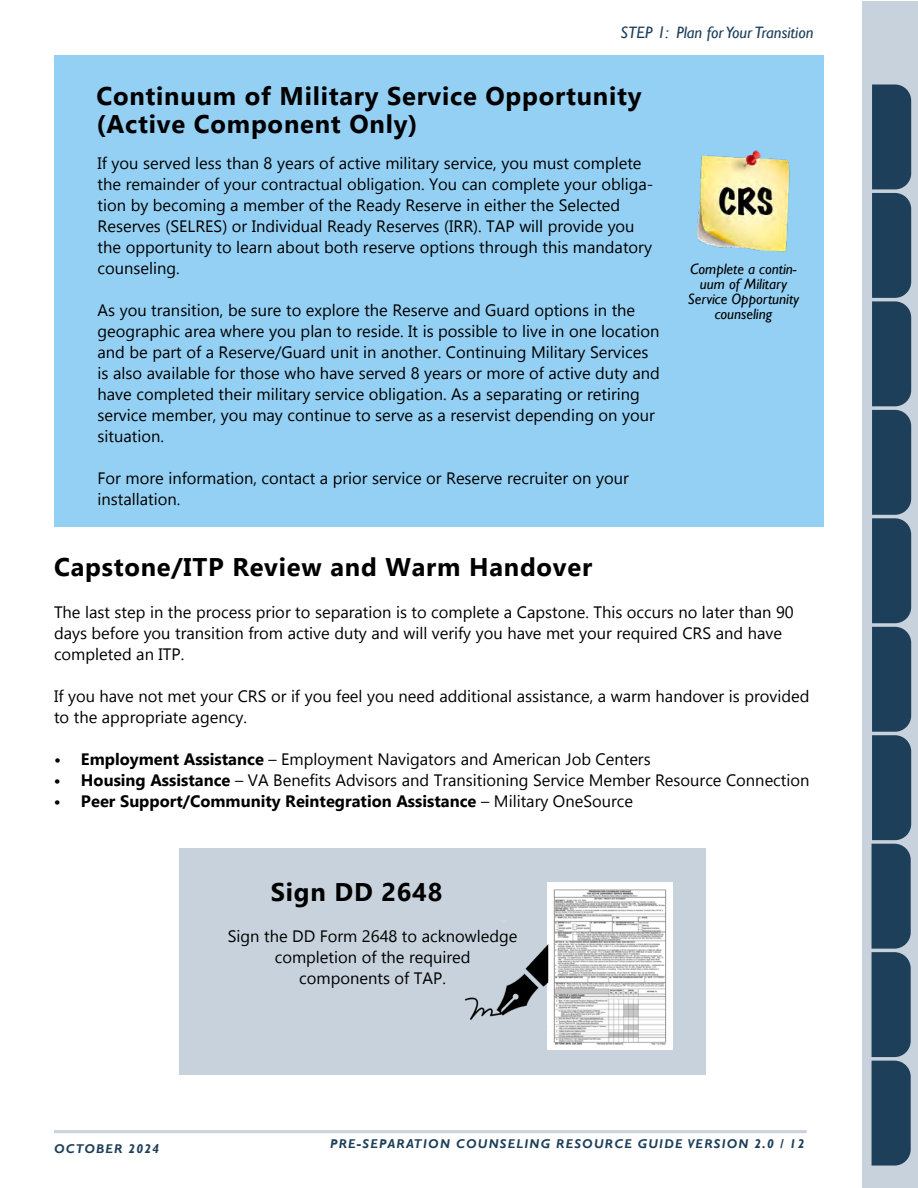
<style>
.page{position:relative;width:918px;height:1188px;background:#fff}
.page>*{position:absolute;margin:0;border:0;box-sizing:border-box;transform-origin:0 0}
.t1{font:700 25.5px/28.5px "Gadugi";letter-spacing:.03em;color:#000}
.t2{font:16.5px/21px "Gadugi";color:#000}
.t3{font:700 16.5px "Gadugi";color:#000}
.t4{font:italic 16.5px "Gill Sans";color:#1d3f5a}
.t5{font:italic 15px/15px "Gill Sans";color:#000;text-align:center}
.t6{font:italic 700 12.75px "Gill Sans";letter-spacing:.1em;color:#1d3f5a}
.s1{font-weight:700}
.s2{font-weight:400}
</style>
<div class="page">
<div style="left:863px;top:1px;width:55px;height:1187px;background:#c7d2dc"></div>
<hr style="left:54px;top:1130px;width:753px;height:3px;background:#c7d2dc">
<svg style="left:872px;top:84px;width:39px;height:1082px;background:#274761"></svg>
<div style="left:54px;top:55px;width:770px;height:471px;background:#94d0f3"></div>
<div style="left:179px;top:848px;width:527px;height:227px;background:#c7d2dc"></div>
<img style="left:547px;top:883px;width:126px;height:166px">
<img style="left:464px;top:921px;width:104px;height:129px">
<img style="left:697px;top:150px;width:93px;height:102px">
<p class="t4" style="left:621px;top:23px;width:194px">STEP 1: Plan for Your Transition</p>
<h1 class="t1" style="left:96px;top:81px;width:547px">Continuum of Military Service Opportunity (Active Component Only)</h1>
<p class="t2" style="left:98px;top:152px;width:557px">If you served less than 8 years of active military service, you must complete the remainder of your contractual obligation. You can complete your obliga&shy;tion by becoming a member of the Ready Reserve in either the Selected Reserves (SELRES) or Individual Ready Reserves (IRR). TAP will provide you the opportunity to learn about both reserve options through this mandatory counseling.</p>
<p class="t2" style="left:98px;top:299px;width:564px">As you transition, be sure to explore the Reserve and Guard options in the geographic area where you plan to reside. It is possible to live in one location and be part of a Reserve/Guard unit in another. Continuing Military Services is also available for those who have served 8 years or more of active duty and have completed their military service obligation. As a separating or retiring service member, you may continue to serve as a reservist depending on your situation.</p>
<p class="t2" style="left:98px;top:467px;width:533px">For more information, contact a prior service or Reserve recruiter on your installation.</p>
<h1 class="t1" style="left:54px;top:553px;width:540px">Capstone/ITP Review and Warm Handover</h1>
<p class="t5" style="left:688px;top:262px;width:113px">Complete a contin&shy;uum of Military<br>Service Opportunity counseling</p>
<p class="t2" style="left:54px;top:602px;width:741px">The last step in the process prior to separation is to complete a Capstone. This occurs no later than 90 days before you transition from active duty and will verify you have met your required CRS and have completed an ITP.</p>
<p class="t2" style="left:54px;top:686px;width:757px">If you have not met your CRS or if you feel you need additional assistance, a warm handover is provided to the appropriate agency.</p>
<p class="t2" style="left:54px;top:749px;width:598px"><span class="s1">• Employment Assistance</span> – Employment Navigators and American Job Centers</p>
<p class="t2" style="left:54px;top:770px;width:757px"><span class="s1">• Housing Assistance</span> – VA Benefits Advisors and Transitioning Service Member Resource Connection</p>
<p class="t3" style="left:54px;top:791px;width:581px">• Peer Support/Community Reintegration Assistance <span class="s2">– Military OneSource</span></p>
<h1 class="t1" style="left:271px;top:878px;width:173px">Sign DD 2648</h1>
<p class="t2" style="left:228px;top:926px;width:291px;text-align:center">Sign the DD Form 2648 to acknowledge completion of the required components of TAP.</p>
<p class="t6" style="left:54px;top:1141px;width:107px">OCTOBER 2024</p>
<p class="t6" style="left:330px;top:1136px;width:476px">PRE-SEPARATION COUNSELING RESOURCE GUIDE VERSION 2.0 / 12</p>
</div>
